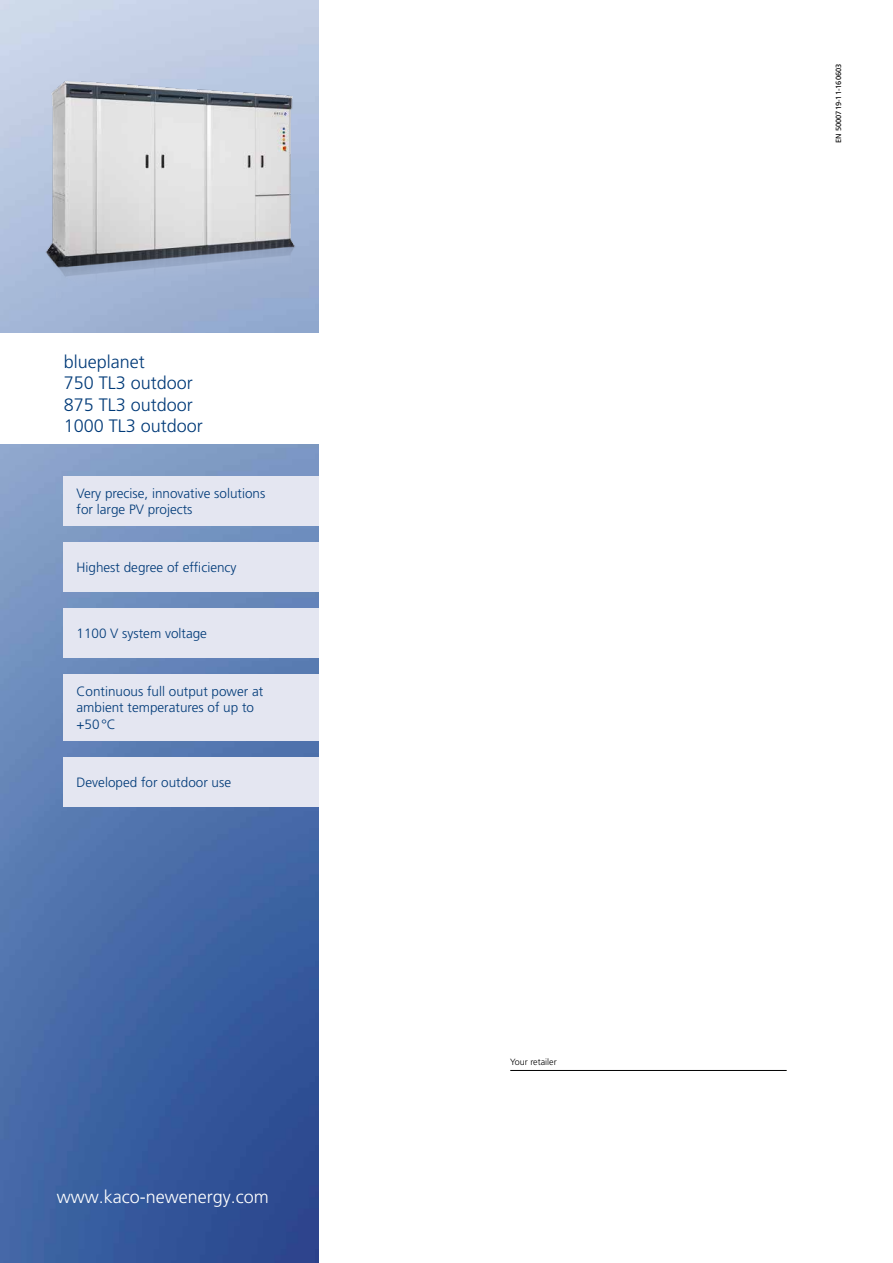
<style>
.page{position:relative;width:893px;height:1263px;background:#fff}
.page>*{position:absolute;margin:0;border:0;box-sizing:border-box;transform-origin:0 0}
.t1{font:300 18px/21.6px "Frutiger LT Pro";color:#003a78}
.t2{font:300 18px "Frutiger LT Pro";color:#fff}
.t3{font:300 13.5px/16.5px "Frutiger LT Pro";color:#003a78}
.t4{font:300 9px "Frutiger LT Pro";color:#000}
.t5{font:7.5px "Frutiger LT Pro";color:#000}
</style>
<div class="page">
<img style="left:0;top:0;width:319px;height:1263px">
<hr style="left:510px;top:1070px;width:277px;height:1px;background:#000">
<img style="left:36px;top:71px;width:270px;height:252px">
<div style="left:0;top:333px;width:319px;height:110px;background:#fff"></div>
<div style="left:64px;top:542px;width:255px;height:50px;background:#e4e6f1"></div>
<div style="left:64px;top:608px;width:255px;height:50px;background:#e4e6f1"></div>
<div style="left:64px;top:476px;width:255px;height:50px;background:#e4e6f1"></div>
<div style="left:64px;top:674px;width:255px;height:66px;background:#e4e6f1"></div>
<div style="left:64px;top:757px;width:255px;height:49px;background:#e4e6f1"></div>
<h1 class="t1" style="left:64px;top:351px;width:141px">blueplanet<br>750 TL3 outdoor<br>875 TL3 outdoor<br>1000 TL3 outdoor</h1>
<p class="t3" style="left:77px;top:485px;width:190px">Very precise, innovative solutions for large PV projects</p>
<p class="t3" style="left:77px;top:559px;width:162px">Highest degree of efficiency</p>
<p class="t3" style="left:77px;top:625px;width:132px">1100 V system voltage</p>
<p class="t3" style="left:77px;top:683px;width:188px">Continuous full output power at ambient temperatures of up to +50 °C</p>
<p class="t3" style="left:77px;top:774px;width:156px">Developed for outdoor use</p>
<h1 class="t2" style="left:57px;top:1186px;width:214px">www.kaco-newenergy.com</h1>
<p class="t4" style="left:510px;top:1057px;width:48px">Your retailer</p>
<p class="t5" style="left:834px;top:143px;width:81px;rotate:-90deg">EN 5000719-11-160603</p>
</div>
